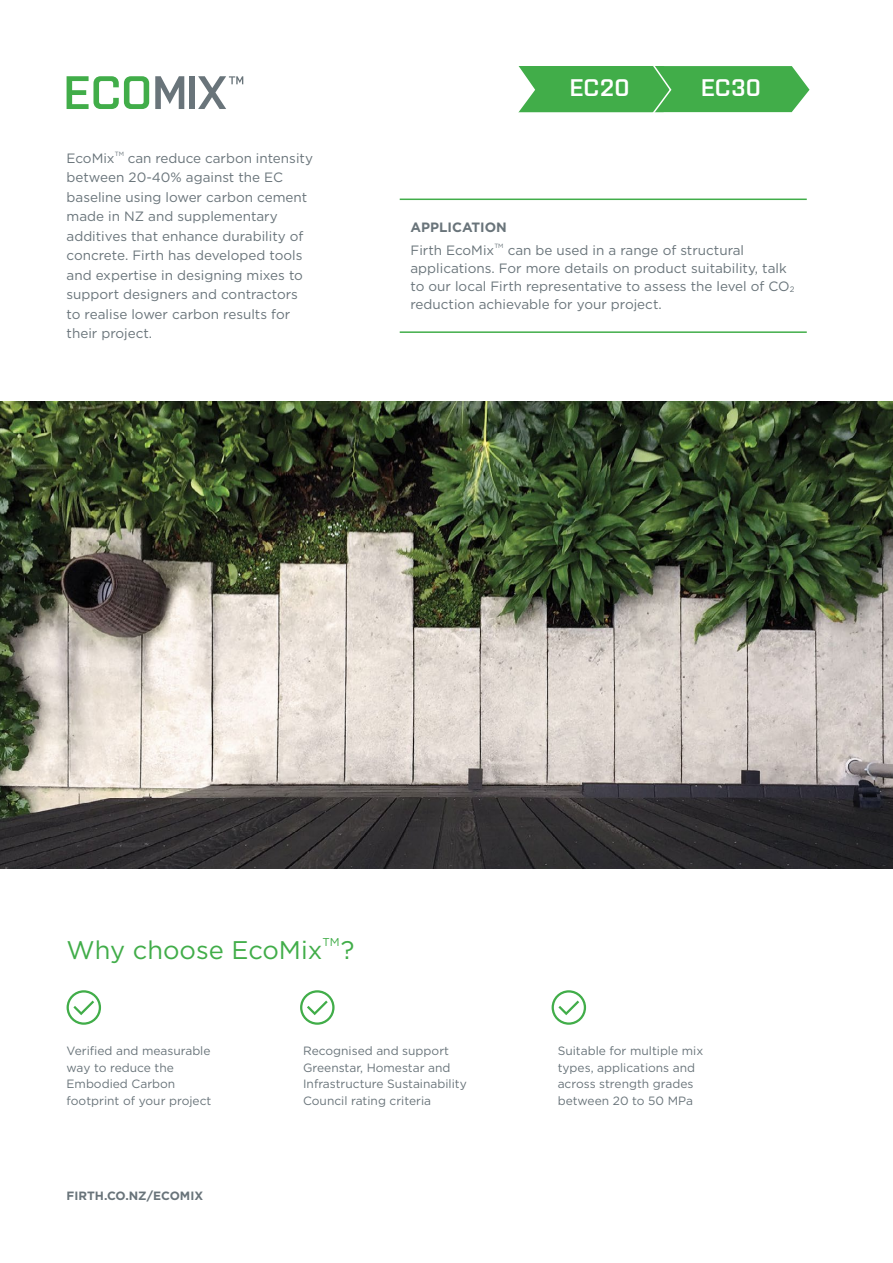
<style>
.page{position:relative;width:893px;height:1263px;background:#fff}
.page>*{position:absolute;margin:0;border:0;box-sizing:border-box;transform-origin:0 0}
.t1{font:25.5px "Gotham HTF";color:#41ad49}
.t2{font:600 24px "Purista";color:#fff}
.t3{font:13.5px/19.5px "Gotham HTF";color:#69747a}
.t4{font:700 13.5px "Gotham HTF";color:#69747a}
.t5{font:12px/16.5px "Gotham HTF";color:#69747a}
.t6{font:700 12px "Gotham HTF";color:#69747a}
.t7{font:11.4px "Gotham HTF";color:#41ad49}
.t8{font:6.15px "Gotham HTF";color:#69747a}
</style>
<div class="page">
<img style="left:0;top:401px;width:893px;height:468px">
<svg style="left:518px;top:66px;width:291px;height:47px"></svg>
<svg style="left:67px;top:76px;width:82px;height:33px"></svg>
<svg style="left:155px;top:76px;width:29px;height:33px"></svg>
<div style="left:189px;top:76px;width:6px;height:33px;background:#69747a"></div>
<svg style="left:198px;top:76px;width:45px;height:33px"></svg>
<svg style="left:67px;top:990px;width:34px;height:35px"></svg>
<svg style="left:300px;top:990px;width:35px;height:35px"></svg>
<svg style="left:552px;top:990px;width:34px;height:35px"></svg>
<hr style="left:400px;top:199px;width:407px;height:1px;background:#41ad49">
<hr style="left:400px;top:331px;width:407px;height:2px;background:#41ad49">
<p class="t3" style="left:67px;top:148px;width:50px">EcoMix</p>
<p class="t8" style="left:115px;top:151px;width:11px">TM</p>
<p class="t3" style="left:67px;top:148px;width:248px;text-indent:61px">can reduce carbon intensity between 20-40% against the EC baseline using lower carbon cement made in NZ and supplementary additives that enhance durability of concrete. Firth has developed tools and expertise in designing mixes to support designers and contractors to realise lower carbon results for their project.</p>
<h2 class="t2" style="left:570px;top:70px;width:61px">EC20</h2>
<h2 class="t2" style="left:701px;top:70px;width:61px">EC30</h2>
<p class="t4" style="left:410px;top:220px;width:98px">APPLICATION</p>
<p class="t3" style="left:410px;top:240px;width:85px">Firth EcoMix</p>
<p class="t8" style="left:494px;top:242px;width:11px">TM</p>
<p class="t3" style="left:410px;top:241px;width:385px;line-height:18px;text-indent:97px">can be used in a range of structural applications. For more details on product suitability, talk to our local Firth representative to assess the level of CO<sub>2 </sub>reduction achievable for your project.</p>
<h1 class="t1" style="left:67px;top:935px;width:257px">Why choose EcoMix</h1>
<p class="t7" style="left:322px;top:936px;width:19px">TM</p>
<h1 class="t1" style="left:341px;top:935px;width:15px">?</h1>
<p class="t5" style="left:67px;top:1042px;width:146px">Verified and measurable way to reduce the<br>Embodied Carbon footprint of your project</p>
<p class="t5" style="left:303px;top:1042px;width:165px">Recognised and support<br>Greenstar, Homestar and<br>Infrastructure Sustainability<br>Council rating criteria</p>
<p class="t5" style="left:558px;top:1042px;width:147px">Suitable for multiple mix types, applications and across strength grades between 20 to 50 MPa</p>
<p class="t6" style="left:67px;top:1189px;width:138px">FIRTH.CO.NZ/ECOMIX</p>
</div>
